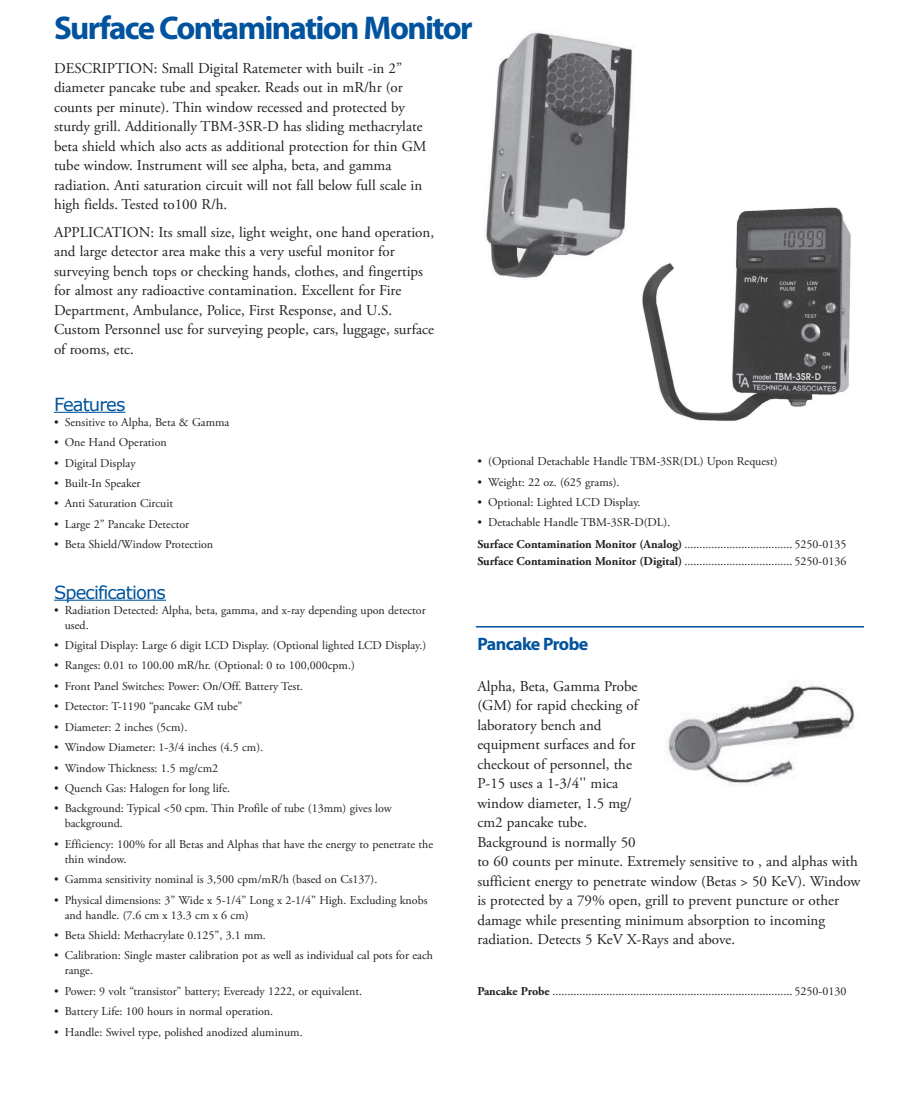
<style>
.page{position:relative;width:918px;height:1095px;background:#fff}
.page>*{position:absolute;margin:0;border:0;box-sizing:border-box;transform-origin:0 0}
.t1{font:700 33px "Myriad Pro";letter-spacing:-.05em;color:#01539e}
.t2{font:18px "Verdana";letter-spacing:-.05em;color:#01539e}
.t3{font:700 18px "Myriad Pro";letter-spacing:-.035em;color:#01539e}
.t4{font:15px/19.5px "Adobe Garamond Pro";color:#231f20}
.t5{font:12px/15px "Adobe Garamond Pro";color:#231f20}
.s1{font-weight:700}
</style>
<div class="page">
<hr style="left:54px;top:412px;width:71px;height:1px;background:#01539e">
<hr style="left:54px;top:599px;width:112px;height:1px;background:#01539e">
<img style="left:642px;top:207px;width:209px;height:214px">
<img style="left:667px;top:683px;width:188px;height:103px">
<hr style="left:476px;top:626px;width:388px;height:1px;background:#01539e">
<img style="left:484px;top:31px;width:161px;height:250px">
<h1 class="t1" style="left:54px;top:7px;width:420px">Surface Contamination Monitor</h1>
<p class="t4" style="left:54px;top:59px;width:374px">DESCRIPTION: Small Digital Ratemeter with built -in 2” diameter pancake tube and speaker. Reads out in mR/hr (or counts per minute). Thin window recessed and protected by sturdy grill. Additionally TBM-3SR-D has sliding methacrylate beta shield which also acts as additional protection for thin GM tube window. Instrument will see alpha, beta, and gamma radiation. Anti saturation circuit will not fall below full scale in high fields. Tested to100 R/h.</p>
<p class="t4" style="left:54px;top:222px;width:382px">APPLICATION: Its small size, light weight, one hand operation, and large detector area make this a very useful monitor for surveying bench tops or checking hands, clothes, and fingertips for almost any radioactive contamination. Excellent for Fire Department, Ambulance, Police, First Response, and U.S.<br>Custom Personnel use for surveying people, cars, luggage, surface of rooms, etc.</p>
<h2 class="t2" style="left:54px;top:393px;width:73px">Features</h2>
<p class="t5" style="left:54px;top:415px;width:177px">• Sensitive to Alpha, Beta &amp; Gamma</p>
<p class="t5" style="left:54px;top:435px;width:114px">• One Hand Operation</p>
<p class="t5" style="left:54px;top:455px;width:83px">• Digital Display</p>
<p class="t5" style="left:54px;top:476px;width:88px">• Built-In Speaker</p>
<p class="t5" style="left:54px;top:496px;width:121px">• Anti Saturation Circuit</p>
<p class="t5" style="left:54px;top:517px;width:137px">• Large 2” Pancake Detector</p>
<p class="t5" style="left:54px;top:537px;width:161px">• Beta Shield/Window Protection</p>
<h2 class="t2" style="left:54px;top:580px;width:114px">Specifications</h2>
<p class="t5" style="left:65px;top:602px;width:362px;text-indent:-11px">• Radiation Detected: Alpha, beta, gamma, and x-ray depending upon detector used.</p>
<p class="t5" style="left:54px;top:638px;width:374px">• Digital Display: Large 6 digit LCD Display. (Optional lighted LCD Display.)</p>
<p class="t5" style="left:54px;top:658px;width:302px">• Ranges: 0.01 to 100.00 mR/hr. (Optional: 0 to 100,000cpm.)</p>
<p class="t5" style="left:54px;top:679px;width:251px">• Front Panel Switches: Power: On/Off. Battery Test.</p>
<p class="t5" style="left:54px;top:699px;width:190px">• Detector: T-1190 “pancake GM tube”</p>
<p class="t5" style="left:54px;top:719px;width:135px">• Diameter: 2 inches (5cm).</p>
<p class="t5" style="left:54px;top:740px;width:211px">• Window Diameter: 1-3/4 inches (4.5 cm).</p>
<p class="t5" style="left:54px;top:760px;width:166px">• Window Thickness: 1.5 mg/cm2</p>
<p class="t5" style="left:54px;top:781px;width:178px">• Quench Gas: Halogen for long life.</p>
<p class="t5" style="left:65px;top:801px;width:329px;text-indent:-11px">• Background: Typical &lt;50 cpm. Thin Profile of tube (13mm) gives low background.</p>
<p class="t5" style="left:65px;top:836px;width:370px;text-indent:-11px">• Efficiency: 100% for all Betas and Alphas that have the energy to penetrate the thin window.</p>
<p class="t5" style="left:54px;top:872px;width:325px">• Gamma sensitivity nominal is 3,500 cpm/mR/h (based on Cs137).</p>
<p class="t5" style="left:65px;top:892px;width:364px;text-indent:-11px">• Physical dimensions: 3” Wide x 5-1/4” Long x 2-1/4” High. Excluding knobs and handle. (7.6 cm x 13.3 cm x 6 cm)</p>
<p class="t5" style="left:54px;top:928px;width:213px">• Beta Shield: Methacrylate 0.125”, 3.1 mm.</p>
<p class="t5" style="left:65px;top:948px;width:370px;text-indent:-11px">• Calibration: Single master calibration pot as well as individual cal pots for each range.</p>
<p class="t5" style="left:54px;top:983px;width:310px">• Power: 9 volt “transistor” battery; Eveready 1222, or equivalent.</p>
<p class="t5" style="left:54px;top:1004px;width:221px">• Battery Life: 100 hours in normal operation.</p>
<p class="t5" style="left:54px;top:1024px;width:250px">• Handle: Swivel type, polished anodized aluminum.</p>
<p class="t5" style="left:477px;top:454px;width:302px">• (Optional Detachable Handle TBM-3SR(DL) Upon Request)</p>
<p class="t5" style="left:477px;top:474px;width:144px">• Weight: 22 oz. (625 grams).</p>
<p class="t5" style="left:477px;top:495px;width:165px">• Optional: Lighted LCD Display.</p>
<p class="t5" style="left:477px;top:512px;width:370px;line-height:21.9px">• Detachable Handle TBM-3SR-D(DL).<br><span class="s1">Surface Contamination Monitor (Analog)</span> .................................... 5250-0135</p>
<p class="t5" style="left:477px;top:554px;width:370px"><span class="s1">Surface Contamination Monitor (Digital)</span> .................................... 5250-0136</p>
<h2 class="t3" style="left:477px;top:632px;width:113px">Pancake Probe</h2>
<p class="t4" style="left:477px;top:676px;width:385px">Alpha, Beta, Gamma Probe<br>(GM) for rapid checking of<br>laboratory bench and<br>equipment surfaces and for<br>checkout of personnel, the<br>P-15 uses a 1-3/4'' mica<br>window diameter, 1.5 mg/<br>cm2 pancake tube.<br>Background is normally 50<br>to 60 counts per minute. Extremely sensitive to , and alphas with sufficient energy to penetrate window (Betas &gt; 50 KeV). Window is protected by a 79% open, grill to prevent puncture or other damage while presenting minimum absorption to incoming radiation. Detects 5 KeV X-Rays and above.</p>
<p class="t5" style="left:477px;top:984px;width:370px"><span class="s1">Pancake Probe</span> ................................................................................ 5250-0130</p>
</div>
